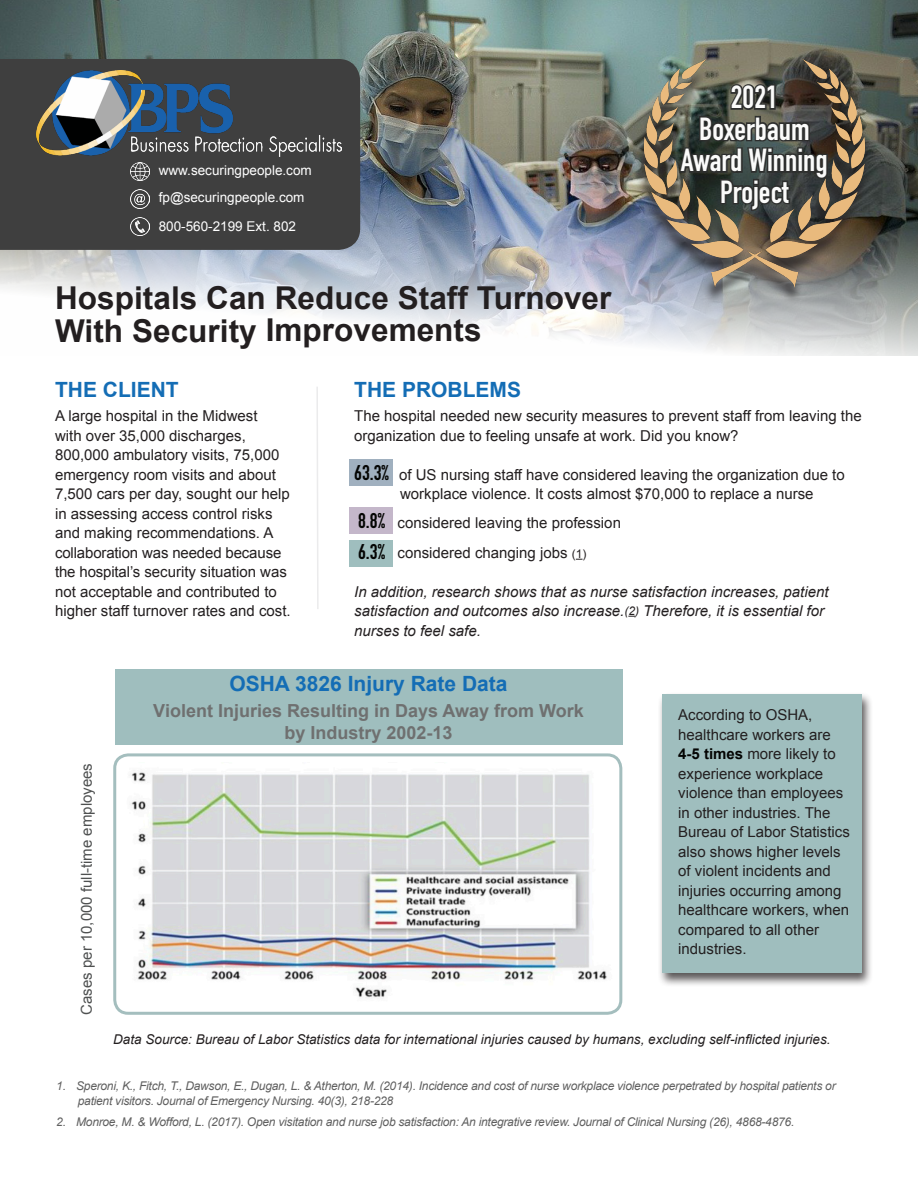
<style>
.page{position:relative;width:918px;height:1188px;background:#fff}
.page>*{position:absolute;margin:0;border:0;box-sizing:border-box;transform-origin:0 0}
.t1{font:700 31.5px "Arial";color:#231f20}
.t2{font:700 31.5px/31.5px "DIN Condensed";color:#fbfbfa;text-align:center}
.t3{font:700 21px "Arial";color:#146db5}
.t4{font:700 18px "Arial";color:#6f7070}
.t5{font:15px/19.5px "Arial";color:#231f20}
.t6{font:italic 15px/19.5px "Arial";color:#231f20}
.t7{font:15px "Arial";color:#4f5151}
.t8{font:italic 13.5px "Arial";color:#231f20}
.t9{font:13.5px "Arial";color:#fff}
.t10{font:italic 12px/15px "Arial";letter-spacing:-.02em;color:#606060}
.s1{font-family:"DIN Condensed";font-weight:700;font-size:21px;color:#040503}
.s2{font-size:12px}
.s3{font-weight:700;color:#040503}
</style>
<div class="page">
<div style="left:115px;top:670px;width:507px;height:75px;background:#9fbebe"></div>
<div style="left:658px;top:692px;width:215px;height:295px;background:#231f20;opacity:.75"></div>
<div style="left:663px;top:694px;width:199px;height:279px;background:#9fbebe"></div>
<img style="left:0;top:0;width:918px;height:355px">
<svg style="left:316px;top:387px;width:3px;height:222px"></svg>
<div style="left:349px;top:460px;width:44px;height:26px;background:#a0b0bf"></div>
<div style="left:349px;top:508px;width:44px;height:26px;background:#c4b7ca"></div>
<div style="left:349px;top:540px;width:44px;height:26px;background:#9fbebe"></div>
<div style="left:0;top:59px;width:360px;height:191px;background:#3f3f3f"></div>
<img style="left:37px;top:70px;width:305px;height:87px">
<img style="left:131px;top:162px;width:19px;height:19px">
<img style="left:131px;top:190px;width:19px;height:18px">
<img style="left:131px;top:217px;width:19px;height:19px">
<img style="left:131px;top:772px;width:476px;height:226px">
<div style="left:113px;top:753px;width:509px;height:262px;border:3px solid #a4bebe;border-radius:14px"></div>
<div style="left:634px;top:66px;width:237px;height:240px;background:#231f20;opacity:.75"></div>
<img style="left:622px;top:44px;width:265px;height:248px">
<svg style="left:677px;top:82px;width:152px;height:139px"></svg>
<p class="t9" style="left:159px;top:161px;width:155px">www.securingpeople.com</p>
<p class="t9" style="left:159px;top:188px;width:147px">fp@securingpeople.com</p>
<p class="t9" style="left:159px;top:217px;width:139px">800-560-2199 Ext. 802</p>
<p class="t1" style="left:55px;top:277px;width:558px">Hospitals Can Reduce Staff Turnover</p>
<p class="t1" style="left:55px;top:310px;width:428px">With Security Improvements</p>
<p class="t2" style="left:731px;top:81px;width:48px">2021</p>
<p class="t2" style="left:699px;top:113px;width:112px">Boxerbaum</p>
<p class="t2" style="left:681px;top:144px;width:148px">Award Winning<br>Project</p>
<p class="t3" style="left:55px;top:376px;width:125px">THE CLIENT</p>
<p class="t5" style="left:55px;top:407px;width:237px">A large hospital in the Midwest<br>with over 35,000 discharges, 800,000 ambulatory visits, 75,000 emergency room visits and about 7,500 cars per day, sought our help in assessing access control risks and making recommendations. A collaboration was needed because the hospital’s security situation was not acceptable and contributed to higher staff turnover rates and cost.</p>
<p class="t3" style="left:354px;top:376px;width:168px">THE PROBLEMS</p>
<p class="t5" style="left:354px;top:407px;width:509px">The hospital needed new security measures to prevent staff from leaving the organization due to feeling unsafe at work. Did you know?</p>
<p class="t5" style="left:400px;top:465px;width:446px;text-indent:-46px"><span class="s1">63.3%</span> of US nursing staff have considered leaving the organization due to workplace violence. It costs almost $70,000 to replace a nurse</p>
<p class="t5" style="left:358px;top:513px;width:264px"><span class="s1">8.8%</span> considered leaving the profession</p>
<p class="t5" style="left:358px;top:543px;width:230px"><span class="s1">6.3%</span> considered changing jobs <span class="s2">(1)</span></p>
<p class="t6" style="left:354px;top:582px;width:476px">In addition, research shows that as nurse satisfaction increases, patient satisfaction and outcomes also increase.<span class="s2">(2)</span> Therefore, it is essential for nurses to feel safe.</p>
<p class="t7" style="left:77px;top:1015px;width:253px;rotate:-90deg">Cases per 10,000 full-time employees</p>
<p class="t3" style="left:229px;top:670px;width:280px">OSHA 3826 Injury Rate Data</p>
<p class="t4" style="left:153px;top:699px;width:432px">Violent Injuries Resulting in Days Away from Work</p>
<p class="t4" style="left:285px;top:721px;width:170px">by Industry 2002-13</p>
<p class="t5" style="left:678px;top:706px;width:173px">According to OSHA, healthcare workers are<br><span class="s3">4-5 times</span> more likely to experience workplace violence than employees in other industries. The<br>Bureau of Labor Statistics also shows higher levels of violent incidents and injuries occurring among healthcare workers, when compared to all other industries.</p>
<p class="t8" style="left:113px;top:1031px;width:719px">Data Source: Bureau of Labor Statistics data for international injuries caused by humans, excluding self-inflicted injuries.</p>
<p class="t10" style="left:78px;top:1078px;width:759px;text-indent:-22px">1. Speroni, K., Fitch, T., Dawson, E., Dugan, L. &amp; Atherton, M. (2014). Incidence and cost of nurse workplace violence perpetrated by hospital patients or patient visitors. Journal of Emergency Nursing. 40(3), 218-228</p>
<p class="t10" style="left:56px;top:1114px;width:740px">2. Monroe, M. &amp; Wofford, L. (2017). Open visitation and nurse job satisfaction: An integrative review. Journal of Clinical Nursing (26), 4868-4876.</p>
</div>
